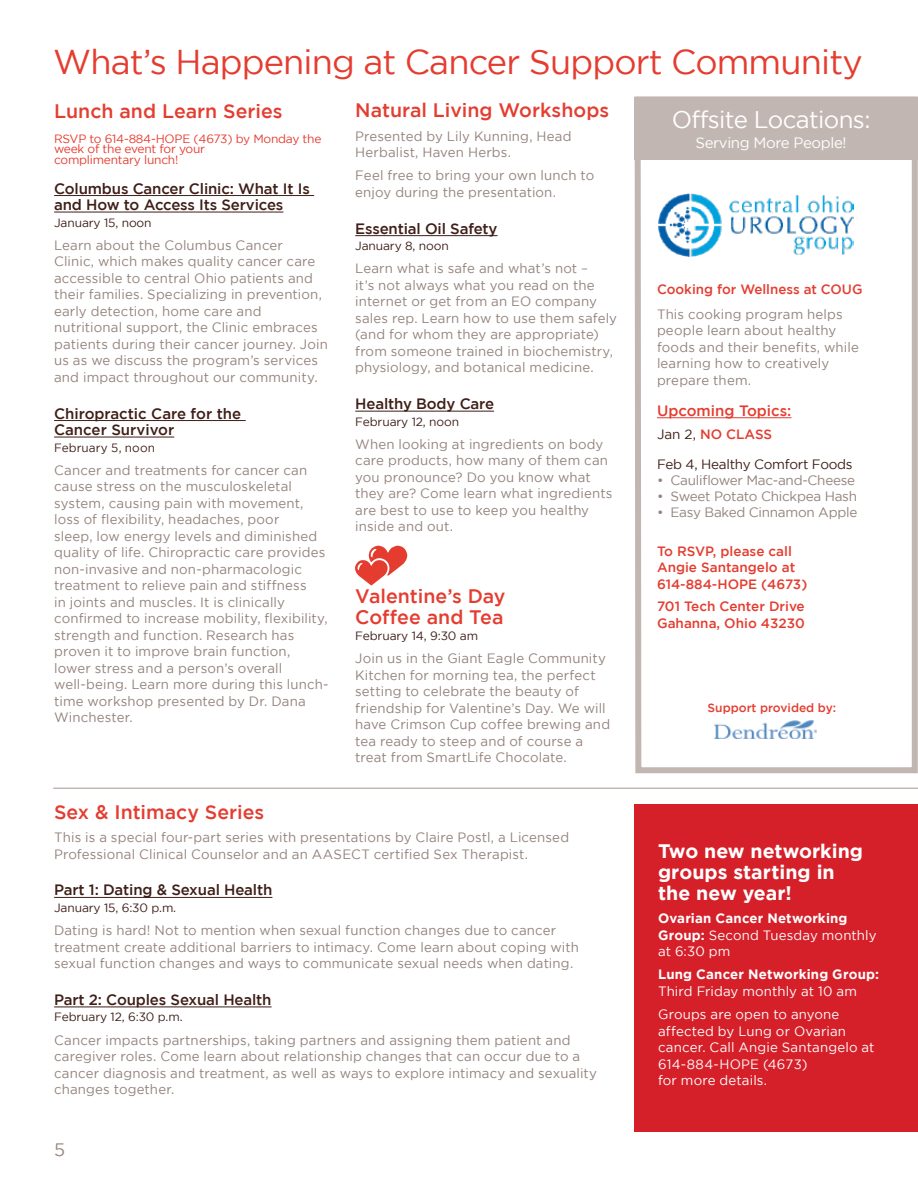
<style>
.page{position:relative;width:918px;height:1188px;background:#fff}
.page>*{position:absolute;margin:0;border:0;box-sizing:border-box;transform-origin:0 0}
.t1{font:34.35px "Gotham";letter-spacing:-.025em;color:#e43d30}
.t2{font:24px "Gotham";letter-spacing:-.025em;color:#fff}
.t3{font:500 19.5px/21px "Gotham";color:#e43d30}
.t4{font:700 19.5px/21px "Gotham";color:#fff}
.t5{font:18px "Gotham";color:#96867f}
.t6{font:500 15px/16.5px "Gotham";letter-spacing:-.01em;color:#3e1e17}
.t7{font:15px "Gotham";letter-spacing:-.025em;color:#fff}
.t8{font:500 15px "Gotham";color:#e43d30}
.t9{font:13.5px/16.5px "Gotham";letter-spacing:.01em;color:#93827c}
.t10{font:13.5px/16.5px "Gotham";letter-spacing:.015em;color:#fff}
.t11{font:500 13.5px/16.2px "Gotham";color:#e43d30}
.t12{font:700 13.5px/16.5px "Gotham";letter-spacing:.015em;color:#fff}
.t13{font:13.5px "Gotham";letter-spacing:-.02em;color:#93827c}
.t14{font:13.5px/29.7px "Gotham";letter-spacing:-.02em;color:#3e1e17}
.t15{font:12px "Gotham";letter-spacing:-.01em;color:#3e1e17}
.t16{font:12px/10.5px "Gotham";letter-spacing:-.02em;color:#e43d30}
.t17{font:500 12px "Gotham";color:#e43d30}
.t18{font:12px "Gotham";letter-spacing:.01em;color:#3e1e17}
.s1{font-weight:500;color:#e43d30}
.s2{font-weight:400}
</style>
<div class="page">
<div style="left:635px;top:804px;width:283px;height:328px;background:#d5202a"></div>
<svg style="left:634px;top:96px;width:284px;height:678px"></svg>
<div style="left:635px;top:97px;width:283px;height:63px;background:#c1b6b2"></div>
<hr style="left:657px;top:417px;width:134px;height:1px;background:#e43d30">
<hr style="left:54px;top:195px;width:260px;height:1px;background:#3e1e17">
<hr style="left:54px;top:212px;width:229px;height:1px;background:#3e1e17">
<hr style="left:54px;top:420px;width:192px;height:1px;background:#3e1e17">
<hr style="left:54px;top:437px;width:120px;height:1px;background:#3e1e17">
<hr style="left:53px;top:788px;width:865px;height:1px;background:#c1b6b2">
<img style="left:715px;top:720px;width:102px;height:18px">
<hr style="left:355px;top:235px;width:143px;height:1px;background:#3e1e17">
<hr style="left:355px;top:411px;width:139px;height:1px;background:#3e1e17">
<hr style="left:54px;top:897px;width:218px;height:1px;background:#3e1e17">
<hr style="left:54px;top:1007px;width:218px;height:1px;background:#3e1e17">
<img style="left:657px;top:192px;width:197px;height:65px">
<svg style="left:355px;top:546px;width:52px;height:39px"></svg>
<h1 class="t1" style="left:53px;top:43px;width:811px">What’s Happening at Cancer Support Community</h1>
<h2 class="t2" style="left:672px;top:106px;width:200px">Offsite Locations:</h2>
<p class="t7" style="left:696px;top:134px;width:153px">Serving More People!</p>
<h3 class="t3" style="left:355px;top:100px;width:255px">Natural Living Workshops</h3>
<p class="t9" style="left:355px;top:127px;width:218px">Presented by Lily Kunning, Head<br>Herbalist, Haven Herbs.</p>
<p class="t9" style="left:355px;top:167px;width:241px">Feel free to bring your own lunch to enjoy during the presentation.</p>
<p class="t6" style="left:355px;top:220px;width:144px">Essential Oil Safety</p>
<p class="t15" style="left:355px;top:239px;width:95px">January 8, noon</p>
<p class="t9" style="left:355px;top:260px;width:263px">Learn what is safe and what’s not –<br>it’s not always what you read on the internet or get from an EO company sales rep. Learn how to use them safely (and for whom they are appropriate) from someone trained in biochemistry, physiology, and botanical medicine.</p>
<p class="t6" style="left:355px;top:395px;width:140px">Healthy Body Care</p>
<p class="t15" style="left:355px;top:415px;width:105px">February 12, noon</p>
<p class="t9" style="left:355px;top:436px;width:259px">When looking at ingredients on body care products, how many of them can you pronounce? Do you know what they are? Come learn what ingredients are best to use to keep you healthy inside and out.</p>
<h3 class="t3" style="left:54px;top:100px;width:230px">Lunch and Learn Series</h3>
<p class="t16" style="left:54px;top:133px;width:269px">RSVP to 614-884-HOPE (4673) by Monday the week of the event for your<br>complimentary lunch!</p>
<p class="t6" style="left:54px;top:180px;width:257px">Columbus Cancer Clinic: What It Is and How to Access Its Services</p>
<p class="t15" style="left:54px;top:216px;width:99px">January 15, noon</p>
<p class="t9" style="left:54px;top:237px;width:275px">Learn about the Columbus Cancer<br>Clinic, which makes quality cancer care accessible to central Ohio patients and their families. Specializing in prevention, early detection, home care and nutritional support, the Clinic embraces patients during their cancer journey. Join us as we discuss the program’s services and impact throughout our community.</p>
<p class="t6" style="left:54px;top:405px;width:189px">Chiropractic Care for the<br>Cancer Survivor</p>
<p class="t18" style="left:54px;top:441px;width:102px">February 5, noon</p>
<p class="t9" style="left:54px;top:462px;width:276px">Cancer and treatments for cancer can cause stress on the musculoskeletal system, causing pain with movement, loss of flexibility, headaches, poor<br>sleep, low energy levels and diminished quality of life. Chiropractic care provides non-invasive and non-pharmacologic treatment to relieve pain and stiffness<br>in joints and muscles. It is clinically confirmed to increase mobility, flexibility, strength and function. Research has proven it to improve brain function, lower stress and a person’s overall well-being. Learn more during this lunch&shy;time workshop presented by Dr. Dana Winchester.</p>
<p class="t11" style="left:657px;top:281px;width:207px">Cooking for Wellness at COUG</p>
<p class="t9" style="left:657px;top:306px;width:203px">This cooking program helps people learn about healthy foods and their benefits, while learning how to creatively prepare them.</p>
<p class="t8" style="left:657px;top:402px;width:136px">Upcoming Topics:</p>
<p class="t14" style="left:657px;top:419px;width:197px">Jan 2, <span class="s1">NO CLASS<br></span>Feb 4, Healthy Comfort Foods</p>
<p class="t13" style="left:657px;top:473px;width:200px">• Cauliflower Mac-and-Cheese</p>
<p class="t13" style="left:657px;top:489px;width:202px">• Sweet Potato Chickpea Hash</p>
<p class="t13" style="left:657px;top:505px;width:202px">• Easy Baked Cinnamon Apple</p>
<p class="t11" style="left:657px;top:543px;width:152px">To RSVP, please call<br>Angie Santangelo at<br>614-884-HOPE (4673)</p>
<p class="t11" style="left:657px;top:598px;width:149px">701 Tech Center Drive<br>Gahanna, Ohio 43230</p>
<h3 class="t3" style="left:355px;top:585px;width:152px">Valentine’s Day<br>Coffee and Tea</h3>
<p class="t15" style="left:355px;top:629px;width:124px">February 14, 9:30 am</p>
<p class="t9" style="left:355px;top:650px;width:256px">Join us in the Giant Eagle Community Kitchen for morning tea, the perfect setting to celebrate the beauty of friendship for Valentine’s Day. We will have Crimson Cup coffee brewing and tea ready to steep and of course a treat from SmartLife Chocolate.</p>
<p class="t17" style="left:708px;top:701px;width:130px">Support provided by:</p>
<h3 class="t3" style="left:54px;top:801px;width:212px">Sex &amp; Intimacy Series</h3>
<p class="t9" style="left:54px;top:829px;width:517px">This is a special four-part series with presentations by Claire Postl, a Licensed<br>Professional Clinical Counselor and an AASECT certified Sex Therapist.</p>
<p class="t6" style="left:54px;top:882px;width:220px">Part 1: Dating &amp; Sexual Health</p>
<p class="t15" style="left:54px;top:901px;width:124px">January 15, 6:30 p.m.</p>
<p class="t9" style="left:54px;top:922px;width:526px">Dating is hard! Not to mention when sexual function changes due to cancer treatment create additional barriers to intimacy. Come learn about coping with sexual function changes and ways to communicate sexual needs when dating.</p>
<p class="t6" style="left:54px;top:991px;width:219px">Part 2: Couples Sexual Health</p>
<p class="t15" style="left:54px;top:1011px;width:130px">February 12, 6:30 p.m.</p>
<p class="t9" style="left:54px;top:1031px;width:544px">Cancer impacts partnerships, taking partners and assigning them patient and caregiver roles. Come learn about relationship changes that can occur due to a cancer diagnosis and treatment, as well as ways to explore intimacy and sexuality changes together.</p>
<h3 class="t5" style="left:54px;top:1139px;width:13px">5</h3>
<h3 class="t4" style="left:658px;top:840px;width:207px">Two new networking groups starting in the new year!</h3>
<p class="t12" style="left:658px;top:910px;width:220px">Ovarian Cancer Networking<br>Group: <span class="s2">Second Tuesday monthly at 6:30 pm</span></p>
<p class="t12" style="left:658px;top:966px;width:223px">Lung Cancer Networking Group:</p>
<p class="t10" style="left:658px;top:979px;width:201px;line-height:23.2px">Third Friday monthly at 10 am<br>Groups are open to anyone</p>
<p class="t10" style="left:658px;top:1022px;width:218px">affected by Lung or Ovarian cancer. Call Angie Santangelo at<br>614-884-HOPE (4673)<br>for more details.</p>
</div>
